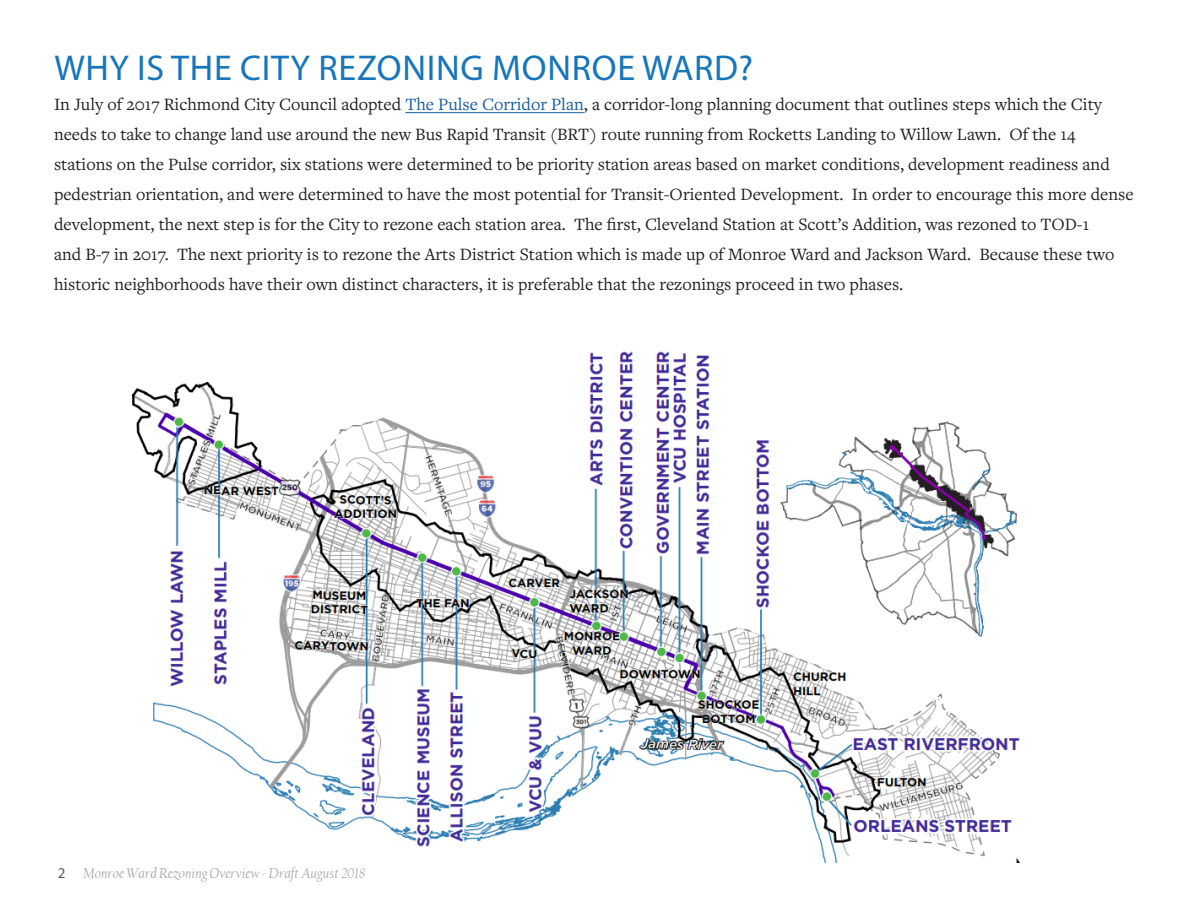
<style>
.page{position:relative;width:1188px;height:918px;background:#fff}
.page>*{position:absolute;margin:0;border:0;box-sizing:border-box;transform-origin:0 0}
.t1{font:36px "Myriad Pro";letter-spacing:.02em;color:#1775bc}
.t2{font:18px/30px "Freight Text Pro";color:#231f20}
.t3{font:italic 15px "Californian FB";color:#a9a9a9}
.s1{color:#175d9e}
.s2{font-family:"Myriad Pro";font-style:normal;color:#57585a}
</style>
<div class="page">
<hr style="left:405px;top:112px;width:179px;height:1px;background:#175d9e">
<img style="left:131px;top:351px;width:889px;height:511px">
<p class="t1" style="left:54px;top:46px;width:700px">WHY IS THE CITY REZONING MONROE WARD?</p>
<p class="t2" style="left:54px;top:89px;width:1081px">In July of 2017 Richmond City Council adopted <span class="s1">The Pulse Corridor Plan</span>, a corridor-long planning document that outlines steps which the City needs to take to change land use around the new Bus Rapid Transit (BRT) route running from Rocketts Landing to Willow Lawn. Of the 14 stations on the Pulse corridor, six stations were determined to be priority station areas based on market conditions, development readiness and pedestrian orientation, and were determined to have the most potential for Transit-Oriented Development. In order to encourage this more dense development, the next step is for the City to rezone each station area. The first, Cleveland Station at Scott’s Addition, was rezoned to TOD-1<br>and B-7 in 2017. The next priority is to rezone the Arts District Station which is made up of Monroe Ward and Jackson Ward. Because these two historic neighborhoods have their own distinct characters, it is preferable that the rezonings proceed in two phases.</p>
<p class="t3" style="left:58px;top:865px;width:309px"><span class="s2">2</span> Monroe Ward Rezoning Overview - Draft August 2018</p>
</div>
